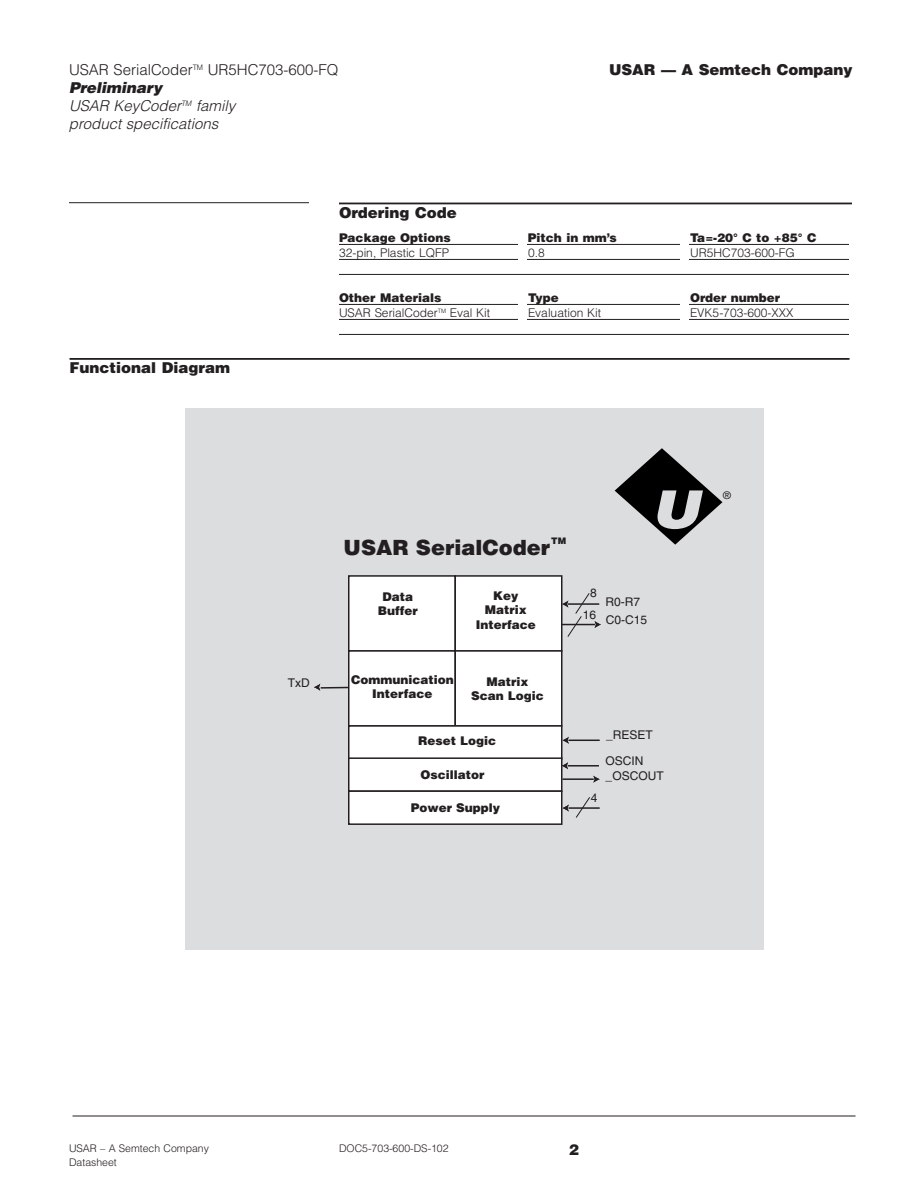
<style>
.page{position:relative;width:918px;height:1188px;background:#fff}
.page>*{position:absolute;margin:0;border:0;box-sizing:border-box;transform-origin:0 0}
.t1{font:900 21px "Helvetica";color:#231f20}
.t2{font:italic 300 15px/18px "Helvetica";color:#231f20}
.t3{font:900 15px "Helvetica";color:#231f20}
.t4{font:900 12px/14.2px "Helvetica";color:#231f20;text-align:center}
.t5{font:300 12px "Helvetica";color:#231f20}
.t6{font:12px/14.5px "Helvetica";color:#231f20}
.t7{font:300 10.5px/13.5px "Helvetica";color:#231f20}
.t8{font:10.5px "Helvetica";color:#231f20}
.t9{font:900 9px "Helvetica";color:#231f20}
.s1{font-style:normal}
.s2{font-weight:900}
</style>
<div class="page">
<hr style="left:69px;top:202px;width:240px;height:1px;background:#231f20">
<hr style="left:339px;top:203px;width:513px;height:1px;background:#231f20">
<hr style="left:70px;top:358px;width:780px;height:2px;background:#231f20">
<div style="left:185px;top:408px;width:579px;height:541px;background:#dcdddf"></div>
<div style="left:348px;top:575px;width:108px;height:77px;background:#fff;border:2px solid #231f20"></div>
<div style="left:454px;top:575px;width:108px;height:77px;background:#fff;border:2px solid #231f20"></div>
<div style="left:348px;top:650px;width:108px;height:77px;background:#fff;border:2px solid #231f20"></div>
<div style="left:454px;top:650px;width:108px;height:77px;background:#fff;border:2px solid #231f20"></div>
<div style="left:348px;top:725px;width:214px;height:35px;background:#fff;border:2px solid #231f20"></div>
<div style="left:348px;top:757px;width:214px;height:35px;background:#fff;border:2px solid #231f20"></div>
<div style="left:348px;top:790px;width:214px;height:35px;background:#fff;border:2px solid #231f20"></div>
<hr style="left:561px;top:624px;width:34px;height:1px;background:#231f20">
<hr style="left:568px;top:807px;width:32px;height:2px;background:#231f20">
<svg style="left:562px;top:804px;width:7px;height:8px"></svg>
<svg style="left:575px;top:797px;width:16px;height:21px"></svg>
<hr style="left:568px;top:765px;width:31px;height:2px;background:#231f20">
<svg style="left:562px;top:762px;width:6px;height:7px"></svg>
<hr style="left:568px;top:740px;width:32px;height:1px;background:#231f20">
<svg style="left:562px;top:737px;width:7px;height:7px"></svg>
<hr style="left:562px;top:778px;width:32px;height:2px;background:#231f20">
<svg style="left:593px;top:776px;width:7px;height:7px"></svg>
<hr style="left:321px;top:687px;width:27px;height:2px;background:#231f20">
<svg style="left:314px;top:684px;width:6px;height:7px"></svg>
<svg style="left:562px;top:592px;width:39px;height:46px"></svg>
<svg style="left:615px;top:448px;width:107px;height:97px"></svg>
<hr style="left:339px;top:244px;width:510px;height:1px;background:#231f20">
<hr style="left:339px;top:259px;width:510px;height:1px;background:#231f20">
<hr style="left:339px;top:274px;width:510px;height:1px;background:#231f20">
<hr style="left:339px;top:304px;width:510px;height:1px;background:#231f20">
<hr style="left:339px;top:319px;width:510px;height:1px;background:#231f20">
<hr style="left:339px;top:334px;width:510px;height:1px;background:#231f20">
<div style="left:518px;top:243px;width:9px;height:26px;background:#fff"></div>
<div style="left:518px;top:302px;width:9px;height:26px;background:#fff"></div>
<div style="left:680px;top:299px;width:9px;height:24px;background:#fff"></div>
<div style="left:680px;top:243px;width:9px;height:27px;background:#fff"></div>
<hr style="left:73px;top:1116px;width:783px;height:1px;background:#231f20">
<p class="t2" style="left:69px;top:62px;width:271px"><span class="s1">USAR SerialCoder</span><sup>TM</sup> <span class="s1">UR5HC703-600-FQ<br></span><span class="s2">Preliminary<br></span>USAR KeyCoder<sup>TM</sup> family<br>product specifications</p>
<p class="t3" style="left:339px;top:207px;width:119px">Ordering Code</p>
<p class="t3" style="left:609px;top:64px;width:245px">USAR — A Semtech Company</p>
<p class="t3" style="left:70px;top:363px;width:162px">Functional Diagram</p>
<p class="t4" style="left:339px;top:231px;width:113px">Package Options</p>
<p class="t4" style="left:528px;top:231px;width:90px">Pitch in mm’s</p>
<p class="t4" style="left:690px;top:231px;width:128px">Ta=-20° C to +85° C</p>
<p class="t5" style="left:339px;top:248px;width:112px">32-pin, Plastic LQFP</p>
<p class="t5" style="left:528px;top:248px;width:18px">0.8</p>
<p class="t5" style="left:690px;top:248px;width:106px">UR5HC703-600-FG</p>
<p class="t4" style="left:339px;top:291px;width:104px">Other Materials</p>
<p class="t4" style="left:528px;top:291px;width:32px">Type</p>
<p class="t4" style="left:690px;top:291px;width:92px">Order number</p>
<p class="t5" style="left:339px;top:308px;width:153px">USAR SerialCoder<sup>TM</sup> Eval Kit</p>
<p class="t5" style="left:528px;top:308px;width:75px">Evaluation Kit</p>
<p class="t5" style="left:690px;top:308px;width:105px">EVK5-703-600-XXX</p>
<p class="t6" style="left:288px;top:677px;width:23px">TxD</p>
<h1 class="t1" style="left:344px;top:540px;width:208px">USAR SerialCoder</h1>
<p class="t9" style="left:551px;top:538px;width:16px">TM</p>
<p class="t4" style="left:378px;top:590px;width:41px">Data<br>Buffer</p>
<p class="t4" style="left:476px;top:590px;width:62px">Key<br>Matrix<br>Interface</p>
<p class="t6" style="left:583px;top:582px;width:16px;line-height:22.8px;text-align:right">8<br>16</p>
<p class="t6" style="left:606px;top:593px;width:43px;line-height:18.8px">R0-R7<br>C0-C15</p>
<p class="t4" style="left:351px;top:673px;width:104px">Communication<br>Interface</p>
<p class="t4" style="left:471px;top:676px;width:74px">Matrix<br>Scan Logic</p>
<p class="t4" style="left:418px;top:735px;width:80px">Reset Logic</p>
<p class="t4" style="left:421px;top:769px;width:65px">Oscillator</p>
<p class="t4" style="left:411px;top:802px;width:91px">Power Supply</p>
<p class="t6" style="left:591px;top:792px;width:8px">4</p>
<p class="t6" style="left:606px;top:729px;width:48px">_RESET</p>
<p class="t6" style="left:605px;top:755px;width:60px">OSCIN _OSCOUT</p>
<p class="t8" style="left:723px;top:492px;width:9px">®</p>
<p class="t7" style="left:69px;top:1143px;width:142px">USAR – A Semtech Company<br>Datasheet</p>
<p class="t7" style="left:339px;top:1143px;width:111px">DOC5-703-600-DS-102</p>
<p class="t3" style="left:569px;top:1144px;width:12px">2</p>
</div>
